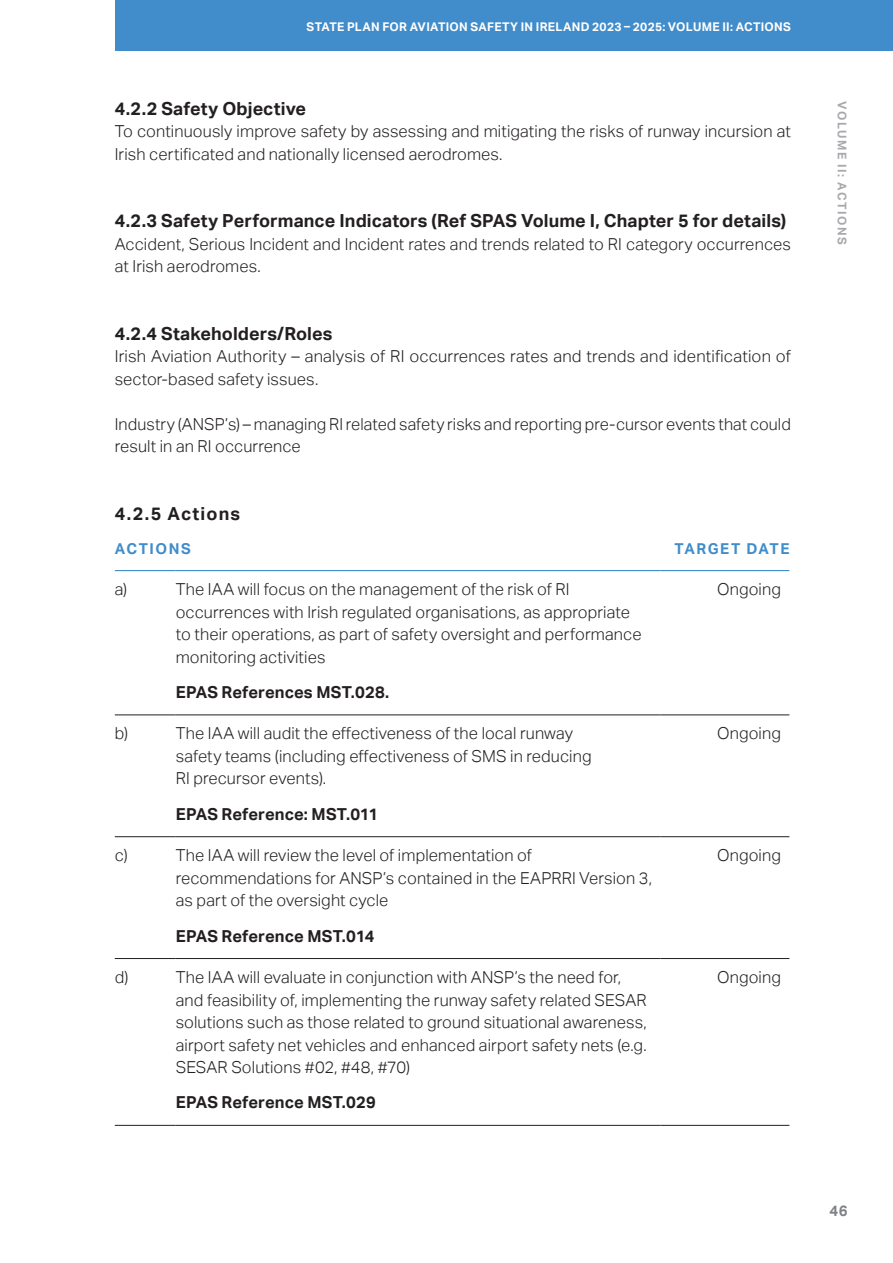
<style>
.page{position:relative;width:893px;height:1263px;background:#fff}
.page>*{position:absolute;margin:0;border:0;box-sizing:border-box;transform-origin:0 0}
.t1{font:700 18px "Aktiv Grotesk";letter-spacing:.005em;color:#231f20}
.t2{font:700 18px "Aktiv Grotesk";letter-spacing:.065em;color:#231f20}
.Actions{font:300 16.5px/22.5px "Aktiv Grotesk";letter-spacing:.005em;color:#231f20}
.Body_Copy{font:300 16.5px/22.5px "Aktiv Grotesk";letter-spacing:.005em;color:#231f20}
.Actions-2{font:700 16.5px "Aktiv Grotesk";letter-spacing:.005em;color:#231f20}
.Subhead_3{font:700 15px "Aktiv Grotesk";letter-spacing:.105em;color:#418cca}
.t3{font:700 15px "Aktiv Grotesk";color:#808285}
.t4{font:700 12px "Aktiv Grotesk";letter-spacing:.025em;color:#fff}
.t5{font:700 12px "Aktiv Grotesk";letter-spacing:.125em;color:#a8a9ad}
</style>
<div class="page">
<div style="left:115px;top:0;width:778px;height:51px;background:#418cca"></div>
<hr style="left:115px;top:570px;width:61px;height:1px;background:#418cca">
<hr style="left:176px;top:570px;width:484px;height:1px;background:#418cca">
<hr style="left:660px;top:570px;width:129px;height:1px;background:#418cca">
<hr style="left:115px;top:715px;width:61px;height:1px;background:#231f20">
<hr style="left:176px;top:715px;width:484px;height:1px;background:#231f20">
<hr style="left:660px;top:715px;width:129px;height:1px;background:#231f20">
<hr style="left:115px;top:836px;width:61px;height:1px;background:#231f20">
<hr style="left:176px;top:836px;width:484px;height:1px;background:#231f20">
<hr style="left:660px;top:836px;width:129px;height:1px;background:#231f20">
<hr style="left:115px;top:958px;width:61px;height:1px;background:#231f20">
<hr style="left:176px;top:958px;width:484px;height:1px;background:#231f20">
<hr style="left:660px;top:958px;width:129px;height:1px;background:#231f20">
<hr style="left:115px;top:1125px;width:61px;height:1px;background:#231f20">
<hr style="left:176px;top:1125px;width:484px;height:1px;background:#231f20">
<hr style="left:660px;top:1125px;width:129px;height:1px;background:#231f20">
<p class="t4" style="left:307px;top:20px;width:486px">STATE PLAN FOR AVIATION SAFETY IN IRELAND 2023 – 2025: VOLUME II: ACTIONS</p>
<h3 class="t1" style="left:115px;top:98px;width:193px">4.2.2 Safety Objective</h3>
<p class="Body_Copy" style="left:115px;top:120px;width:678px">To continuously improve safety by assessing and mitigating the risks of runway incursion at<br>Irish certificated and nationally licensed aerodromes.</p>
<h3 class="t1" style="left:115px;top:211px;width:673px">4.2.3 Safety Performance Indicators (Ref SPAS Volume I, Chapter 5 for details)</h3>
<p class="Body_Copy" style="left:115px;top:233px;width:678px">Accident, Serious Incident and Incident rates and trends related to RI category occurrences at Irish aerodromes.</p>
<h3 class="t1" style="left:115px;top:323px;width:219px">4.2.4 Stakeholders/Roles</h3>
<p class="Body_Copy" style="left:115px;top:345px;width:678px">Irish Aviation Authority – analysis of RI occurrences rates and trends and identification of sector-based safety issues.</p>
<p class="Body_Copy" style="left:115px;top:413px;width:677px">Industry (ANSP’s) – managing RI related safety risks and reporting pre-cursor events that could result in an RI occurrence</p>
<h3 class="t2" style="left:115px;top:503px;width:127px">4.2.5 Actions</h3>
<p class="Subhead_3" style="left:115px;top:540px;width:78px">ACTIONS</p>
<p class="Subhead_3" style="left:675px;top:540px;width:116px">TARGET DATE</p>
<p class="Body_Copy" style="left:115px;top:578px;width:14px">a)</p>
<p class="Actions" style="left:176px;top:578px;width:467px">The IAA will focus on the management of the risk of RI occurrences with Irish regulated organisations, as appropriate to their operations, as part of safety oversight and performance monitoring activities</p>
<p class="Actions-2" style="left:176px;top:682px;width:215px">EPAS References MST.028.</p>
<p class="Body_Copy" style="left:717px;top:578px;width:65px">Ongoing</p>
<p class="Body_Copy" style="left:115px;top:722px;width:15px">b)</p>
<p class="Actions" style="left:176px;top:722px;width:417px">The IAA will audit the effectiveness of the local runway safety teams (including effectiveness of SMS in reducing<br>RI precursor events).</p>
<p class="Actions-2" style="left:176px;top:804px;width:204px">EPAS Reference: MST.011</p>
<p class="Body_Copy" style="left:115px;top:844px;width:14px">c)</p>
<p class="Actions" style="left:176px;top:844px;width:478px">The IAA will review the level of implementation of recommendations for ANSP’s contained in the EAPRRI Version 3, as part of the oversight cycle</p>
<p class="Actions-2" style="left:176px;top:926px;width:200px">EPAS Reference MST.014</p>
<p class="Body_Copy" style="left:115px;top:966px;width:15px">d)</p>
<p class="Actions" style="left:176px;top:966px;width:472px">The IAA will evaluate in conjunction with ANSP’s the need for, and feasibility of, implementing the runway safety related SESAR solutions such as those related to ground situational awareness, airport safety net vehicles and enhanced airport safety nets (e.g.<br>SESAR Solutions #02, #48, #70)</p>
<p class="Actions-2" style="left:176px;top:1093px;width:202px">EPAS Reference MST.029</p>
<p class="Body_Copy" style="left:717px;top:722px;width:65px">Ongoing</p>
<p class="Body_Copy" style="left:717px;top:844px;width:65px">Ongoing</p>
<p class="Body_Copy" style="left:717px;top:966px;width:65px">Ongoing</p>
<p class="t5" style="left:849px;top:101px;width:145px;rotate:90deg">VOLUME II: ACTIONS</p>
<p class="t3" style="left:830px;top:1202px;width:19px">46</p>
</div>
